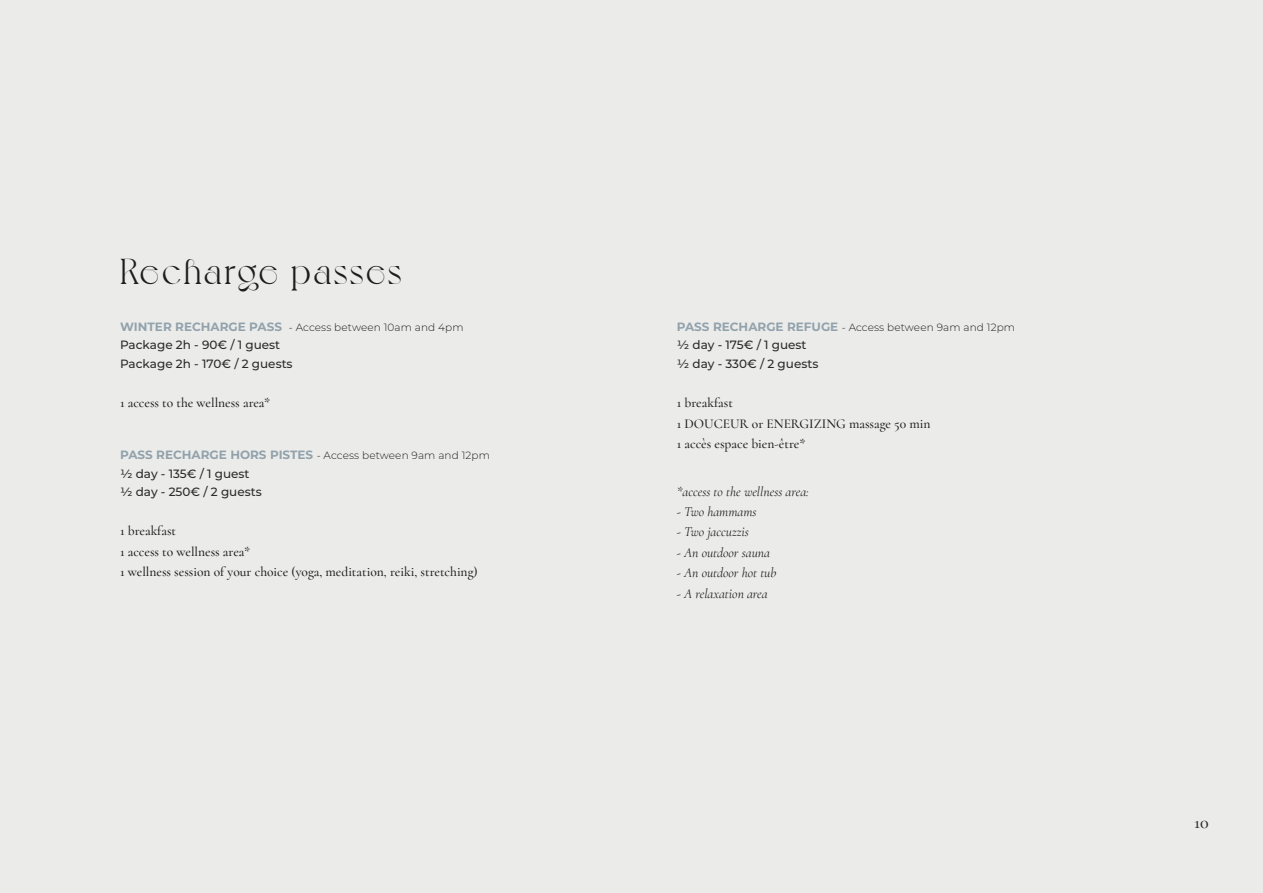
<style>
.page{position:relative;width:1263px;height:893px;background:#ebecea}
.page>*{position:absolute;margin:0;border:0;box-sizing:border-box;transform-origin:0 0}
.t1{font:36px "Voyage";letter-spacing:.065em;color:#1d1d1d}
.t2{font:500 18px "Cormorant";color:#2b2b2a}
.t3{font:500 13.5px/20.4px "Cormorant";color:#1d1d1d}
.t4{font:italic 13.5px "Cormorant";color:#1d1d1d}
.t5{font:500 12px/18.6px "Montserrat";color:#2b2b2a}
.t6{font:300 10.5px "Montserrat";letter-spacing:.01em;color:#1d1d1d}
.s1{font-weight:700;font-size:12px;color:#92a2ac}
</style>
<div class="page">
<h1 class="t1" style="left:120px;top:250px;width:283px">Recharge passes</h1>
<p class="t6" style="left:120px;top:320px;width:345px"><span class="s1">WINTER RECHARGE PASS</span> - Access between 10am and 4pm</p>
<p class="t5" style="left:120px;top:335px;width:174px">Package 2h - 90€ / 1 guest<br>Package 2h - 170€ / 2 guests</p>
<p class="t3" style="left:120px;top:393px;width:152px">1 access to the wellness area*</p>
<p class="t6" style="left:120px;top:448px;width:371px"><span class="s1">PASS RECHARGE HORS PISTES</span> - Access between 9am and 12pm</p>
<p class="t5" style="left:120px;top:463px;width:143px">½ day - 135€ / 1 guest ½ day - 250€ / 2 guests</p>
<p class="t3" style="left:120px;top:521px;width:359px">1 breakfast<br>1 access to wellness area*<br>1 wellness session of your choice (yoga, meditation, reiki, stretching)</p>
<p class="t6" style="left:677px;top:320px;width:340px"><span class="s1">PASS RECHARGE REFUGE</span> - Access between 9am and 12pm</p>
<p class="t5" style="left:677px;top:335px;width:143px">½ day - 175€ / 1 guest ½ day - 330€ / 2 guests</p>
<p class="t3" style="left:677px;top:393px;width:255px">1 breakfast<br>1 DOUCEUR or ENERGIZING massage 50 min<br>1 accès espace bien-être*</p>
<p class="t4" style="left:677px;top:483px;width:134px">*access to the wellness area:</p>
<p class="t4" style="left:677px;top:504px;width:81px">- Two hammams</p>
<p class="t4" style="left:677px;top:524px;width:73px">- Two jaccuzzis</p>
<p class="t4" style="left:677px;top:545px;width:95px">- An outdoor sauna</p>
<p class="t4" style="left:677px;top:565px;width:101px">- An outdoor hot tub</p>
<p class="t4" style="left:677px;top:586px;width:92px">- A relaxation area</p>
<h2 class="t2" style="left:1194px;top:812px;width:16px">10</h2>
</div>
